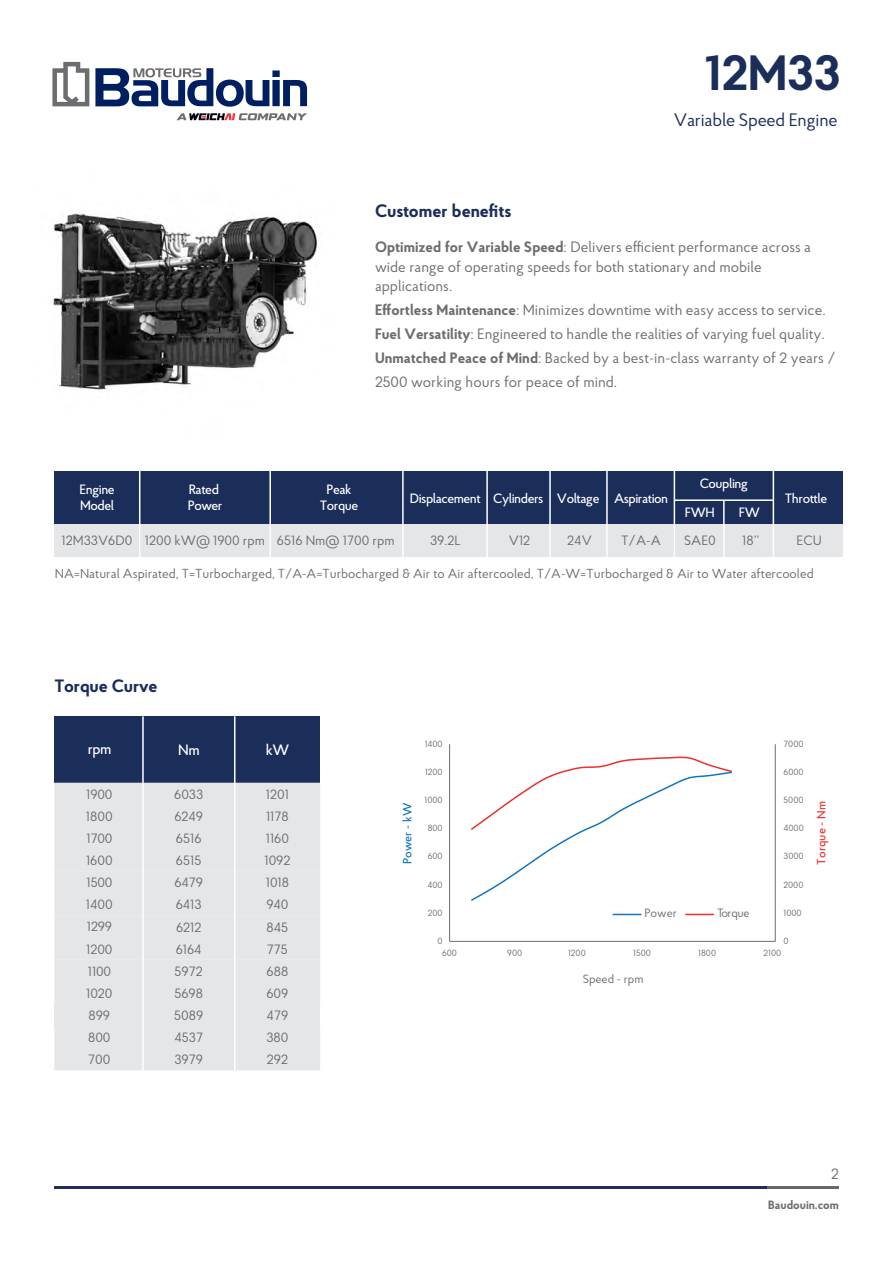
<style>
.page{position:relative;width:893px;height:1263px;background:#fff}
.page>*{position:absolute;margin:0;border:0;box-sizing:border-box;transform-origin:0 0}
.t1{font:700 49.5px "Proba Pro";color:#1b2e5a}
.t2{font:18px "Proba Pro";letter-spacing:-.015em;color:#1b2e5a}
.t3{font:700 18px "Proba Pro";color:#1b2e5a}
.t4{font:700 17.85px "Proba Pro";letter-spacing:-.01em;color:#1b2e5a}
.t5{font:15px/24px "Proba Pro";color:#6c6d70}
.t6{font:500 15px "Proba Pro";letter-spacing:-.035em;color:#fff}
.t7{font:13.5px/22.2px "Proba Pro";color:#6c6d70}
.t8{font:500 13.5px/16.2px "Proba Pro";letter-spacing:-.035em;color:#fff}
.t9{font:13.05px "Proba Pro";color:#6c6d70}
.t10{font:12px "Proba Pro";color:#6c6d70}
.t11{font:700 12px "Proba Pro";color:#6c6d70}
.t12{font:500 12px "Proba Pro";color:#ee2d2d}
.t13{font:500 12px "Proba Pro";color:#1076bd}
.t14{font:9px "Proba Pro";color:#6c6d70}
.s1{font-weight:700}
</style>
<div class="page">
<img style="left:53px;top:213px;width:264px;height:177px">
<div style="left:54px;top:716px;width:266px;height:67px;background:#1b2e5a"></div>
<hr style="left:54px;top:1186px;width:715px;height:3px;background:#1f2c5c">
<hr style="left:768px;top:1186px;width:71px;height:3px;background:#66696a">
<svg style="left:95px;top:68px;width:212px;height:39px"></svg>
<svg style="left:52px;top:62px;width:37px;height:44px"></svg>
<svg style="left:177px;top:113px;width:130px;height:7px"></svg>
<div style="left:54px;top:783px;width:266px;height:221px;background:#e5e6e8"></div>
<div style="left:235px;top:1004px;width:85px;height:22px;background:#e5e6e8"></div>
<div style="left:143px;top:1004px;width:92px;height:22px;background:#e5e6e8"></div>
<div style="left:54px;top:1004px;width:89px;height:22px;background:#e5e6e8"></div>
<div style="left:54px;top:1026px;width:266px;height:44px;background:#e5e6e8"></div>
<hr style="left:775px;top:744px;width:1px;height:197px;background:#6c6d70">
<hr style="left:449px;top:744px;width:1px;height:197px;background:#6c6d70">
<hr style="left:450px;top:941px;width:325px;height:1px;background:#6c6d70">
<svg style="left:685px;top:914px;width:29px;height:1px"></svg>
<svg style="left:613px;top:914px;width:28px;height:1px"></svg>
<svg style="left:471px;top:756px;width:261px;height:145px"></svg>
<hr style="left:142px;top:716px;width:2px;height:354px;background:#fff">
<hr style="left:234px;top:716px;width:1px;height:354px;background:#fff">
<div style="left:55px;top:471px;width:788px;height:54px;background:#1b2e5a"></div>
<div style="left:55px;top:525px;width:788px;height:32px;background:#e5e6e8"></div>
<hr style="left:723px;top:500px;width:2px;height:57px;background:#fff">
<hr style="left:139px;top:471px;width:1px;height:86px;background:#fff">
<hr style="left:269px;top:471px;width:2px;height:86px;background:#fff">
<hr style="left:402px;top:471px;width:2px;height:86px;background:#fff">
<hr style="left:486px;top:471px;width:2px;height:86px;background:#fff">
<hr style="left:674px;top:471px;width:1px;height:86px;background:#fff">
<hr style="left:773px;top:471px;width:1px;height:86px;background:#fff">
<hr style="left:549px;top:471px;width:2px;height:86px;background:#fff">
<hr style="left:606px;top:471px;width:2px;height:86px;background:#fff">
<hr style="left:674px;top:499px;width:99px;height:2px;background:#fff">
<h1 class="t1" style="left:705px;top:39px;width:137px">12M33</h1>
<p class="t2" style="left:674px;top:108px;width:165px">Variable Speed Engine</p>
<p class="t3" style="left:375px;top:199px;width:138px">Customer benefits</p>
<p class="t5" style="left:375px;top:237px;width:438px;line-height:19.5px"><span class="s1">Optimized for Variable Speed</span>: Delivers efficient performance across a wide range of operating speeds for both stationary and mobile applications.</p>
<p class="t5" style="left:375px;top:298px;width:462px"><span class="s1">Effortless Maintenance</span>: Minimizes downtime with easy access to service.<br><span class="s1">Fuel Versatility</span>: Engineered to handle the realities of varying fuel quality.<br><span class="s1">Unmatched Peace of Mind</span>: Backed by a best-in-class warranty of 2 years / 2500 working hours for peace of mind.</p>
<p class="t8" style="left:700px;top:475px;width:50px">Coupling</p>
<p class="t8" style="left:80px;top:480px;width:37px">Engine<br>Model</p>
<p class="t8" style="left:188px;top:480px;width:36px">Rated<br>Power</p>
<p class="t7" style="left:145px;top:529px;width:122px">1200 kW@ 1900 rpm</p>
<p class="t8" style="left:320px;top:480px;width:40px;text-align:center">Peak<br>Torque</p>
<p class="t8" style="left:410px;top:489px;width:135px">Displacement Cylinders</p>
<p class="t8" style="left:785px;top:489px;width:44px">Throttle</p>
<p class="t7" style="left:567px;top:529px;width:26px">24V</p>
<p class="t7" style="left:684px;top:529px;width:33px">SAE0</p>
<p class="t7" style="left:742px;top:529px;width:19px">18’’</p>
<p class="t7" style="left:797px;top:529px;width:27px">ECU</p>
<p class="t8" style="left:557px;top:489px;width:44px">Voltage</p>
<p class="t8" style="left:614px;top:489px;width:56px">Aspiration</p>
<p class="t8" style="left:685px;top:504px;width:31px">FWH</p>
<p class="t8" style="left:739px;top:504px;width:22px">FW</p>
<p class="t7" style="left:621px;top:529px;width:41px">T/A-A</p>
<p class="t7" style="left:62px;top:529px;width:72px">12M33V6D0</p>
<p class="t7" style="left:277px;top:529px;width:119px">6516 Nm@ 1700 rpm</p>
<p class="t7" style="left:430px;top:529px;width:32px">39.2L</p>
<p class="t7" style="left:509px;top:529px;width:23px">V12</p>
<p class="t9" style="left:55px;top:565px;width:761px">NA=Natural Aspirated, T=Turbocharged, T/A-A=Turbocharged &amp; Air to Air aftercooled, T/A-W=Turbocharged &amp; Air to Water aftercooled</p>
<p class="t4" style="left:54px;top:673px;width:105px">Torque Curve</p>
<p class="t6" style="left:88px;top:739px;width:25px">rpm</p>
<p class="t6" style="left:178px;top:739px;width:23px">Nm</p>
<p class="t7" style="left:174px;top:783px;width:31px">6033<br>6249</p>
<p class="t7" style="left:86px;top:782px;width:28px">1900<br>1800</p>
<p class="t6" style="left:266px;top:739px;width:25px">kW</p>
<p class="t7" style="left:266px;top:783px;width:25px">1201<br>1178</p>
<p class="t7" style="left:86px;top:827px;width:28px">1700<br>1600</p>
<p class="t7" style="left:176px;top:827px;width:27px">6516<br>6515</p>
<p class="t7" style="left:264px;top:827px;width:28px">1160<br>1092</p>
<p class="t7" style="left:86px;top:871px;width:28px">1500<br>1400</p>
<p class="t7" style="left:174px;top:871px;width:30px">6479<br>6413</p>
<p class="t7" style="left:266px;top:871px;width:25px">1018<br>940</p>
<p class="t7" style="left:86px;top:915px;width:28px">1299<br>1200</p>
<p class="t7" style="left:176px;top:915px;width:27px">6212<br>6164</p>
<p class="t7" style="left:267px;top:915px;width:23px">845<br>775</p>
<p class="t7" style="left:86px;top:960px;width:28px;text-align:justify">1100<br>1020<br>899</p>
<p class="t7" style="left:88px;top:1026px;width:24px">800<br>700</p>
<p class="t7" style="left:174px;top:960px;width:30px">5972<br>5698</p>
<p class="t7" style="left:266px;top:960px;width:23px">688<br>609</p>
<p class="t7" style="left:174px;top:1004px;width:31px">5089</p>
<p class="t7" style="left:267px;top:1004px;width:23px">479</p>
<p class="t7" style="left:174px;top:1026px;width:30px">4537<br>3979</p>
<p class="t7" style="left:266px;top:1026px;width:24px">380<br>292</p>
<p class="t13" style="left:399px;top:864px;width:63px;rotate:-90deg">Power - kW</p>
<p class="t14" style="left:425px;top:738px;width:19px">1400</p>
<p class="t14" style="left:425px;top:766px;width:19px">1200</p>
<p class="t14" style="left:425px;top:794px;width:20px">1000</p>
<p class="t14" style="left:428px;top:822px;width:16px">800</p>
<p class="t14" style="left:428px;top:850px;width:16px">600</p>
<p class="t14" style="left:428px;top:878px;width:17px">400</p>
<p class="t14" style="left:428px;top:907px;width:16px">200</p>
<p class="t14" style="left:438px;top:935px;width:7px">0</p>
<p class="t14" style="left:442px;top:946px;width:16px">600</p>
<p class="t10" style="left:644px;top:905px;width:34px">Power</p>
<p class="t10" style="left:717px;top:905px;width:34px">Torque</p>
<p class="t14" style="left:783px;top:738px;width:21px">7000</p>
<p class="t14" style="left:783px;top:766px;width:22px">6000</p>
<p class="t14" style="left:783px;top:794px;width:21px">5000</p>
<p class="t14" style="left:783px;top:822px;width:22px">4000</p>
<p class="t14" style="left:783px;top:850px;width:22px">3000</p>
<p class="t14" style="left:783px;top:878px;width:21px">2000</p>
<p class="t14" style="left:783px;top:907px;width:20px">1000</p>
<p class="t14" style="left:783px;top:935px;width:7px">0</p>
<p class="t14" style="left:507px;top:946px;width:16px">900</p>
<p class="t14" style="left:568px;top:946px;width:19px">1200</p>
<p class="t14" style="left:633px;top:946px;width:19px">1500</p>
<p class="t14" style="left:698px;top:946px;width:19px">1800</p>
<p class="t14" style="left:763px;top:946px;width:19px">2100</p>
<p class="t10" style="left:583px;top:971px;width:62px">Speed - rpm</p>
<p class="t12" style="left:813px;top:865px;width:65px;rotate:-90deg">Torque - Nm</p>
<p class="t5" style="left:831px;top:1161px;width:9px">2</p>
<p class="t11" style="left:768px;top:1197px;width:72px">Baudouin.com</p>
</div>
